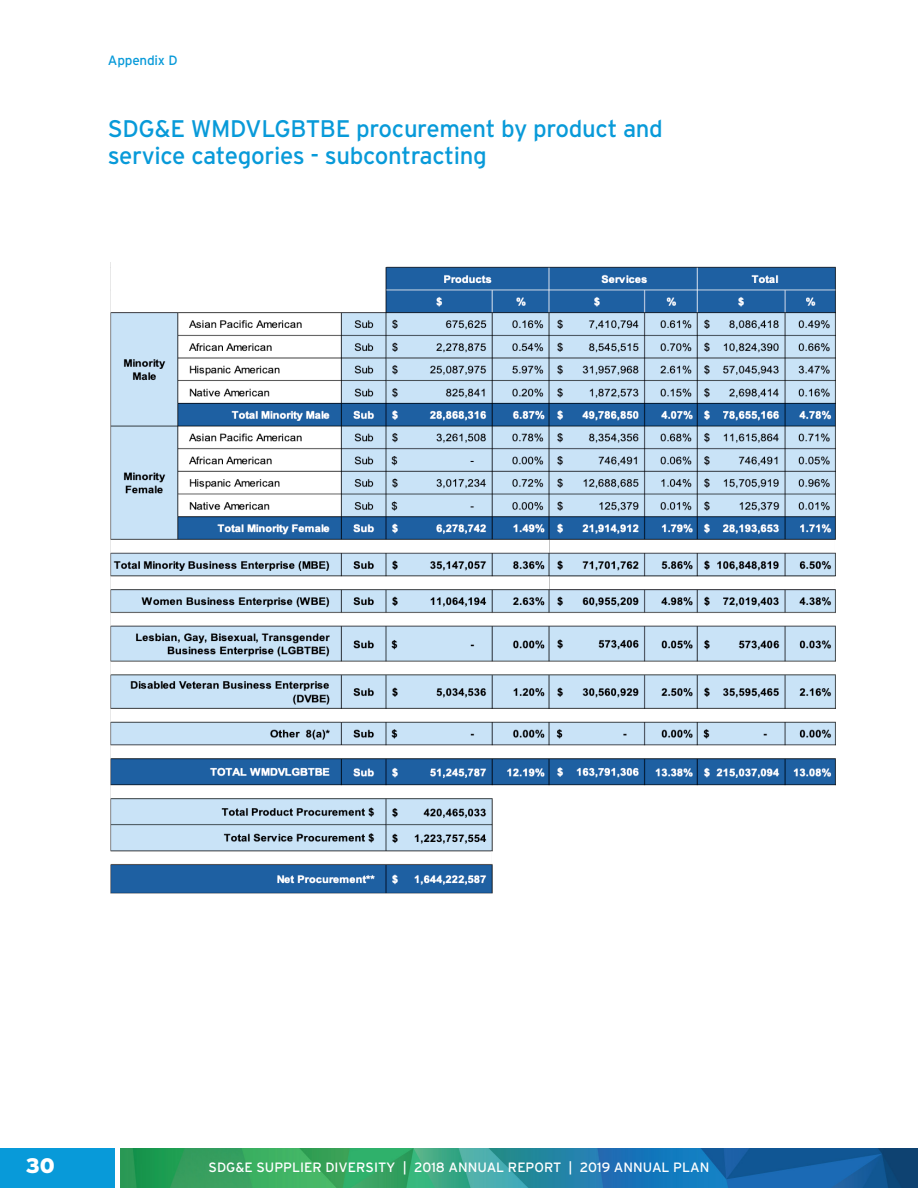
<style>
.page{position:relative;width:918px;height:1188px;background:#fff}
.page>*{position:absolute;margin:0;border:0;box-sizing:border-box;transform-origin:0 0}
.body{font:24px/27px "Interstate";letter-spacing:-.015em;color:#089ad9}
.t1{font:900 21px "Interstate";color:#fff}
.t2{font:13.5px "Interstate";color:#fff}
.body-2{font:13.5px "Interstate";letter-spacing:-.015em;color:#089ad9}
</style>
<div class="page">
<img style="left:121px;top:1148px;width:797px;height:40px">
<div style="left:0;top:1148px;width:114px;height:40px;background:#089ad9"></div>
<img style="left:110px;top:263px;width:725px;height:630px">
<p class="body-2" style="left:108px;top:53px;width:71px">Appendix D</p>
<p class="body" style="left:108px;top:115px;width:557px">SDG&amp;E WMDVLGBTBE procurement by product and service categories - subcontracting</p>
<p class="t1" style="left:26px;top:1153px;width:31px">30</p>
<p class="t2" style="left:209px;top:1159px;width:502px">SDG&amp;E SUPPLIER DIVERSITY | 2018 ANNUAL REPORT | 2019 ANNUAL PLAN</p>
</div>
